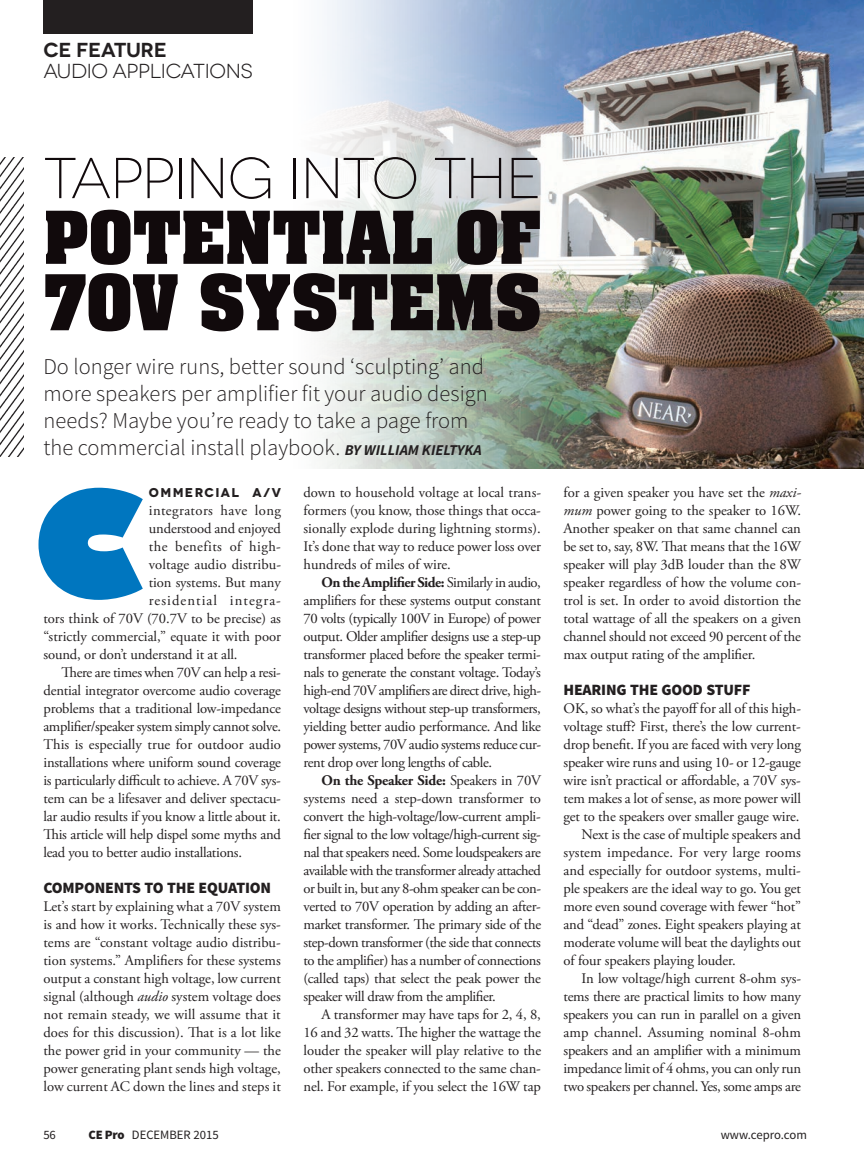
<style>
.page{position:relative;width:864px;height:1168px;background:#fff}
.page>*{position:absolute;margin:0;border:0;box-sizing:border-box;transform-origin:0 0}
.t1{font:800 145.8px "Gill Sans";color:#0076bf}
.t2{font:700 65.4px "Aachen";color:#110a0c}
.t3{font:700 61.95px "Aachen";letter-spacing:.005em;color:#110a0c}
.t4{font:300 57.45px "Novecentowide";letter-spacing:-.025em;color:#110a0c}
.t5{font:300 22.5px/27px "Source Sans Pro";color:#231f20}
.t6{font:20.25px "Novecentowide";letter-spacing:-.015em;color:#231f20}
.t7{font:600 20.25px "Novecentowide";letter-spacing:-.01em;color:#231f20}
.t8{font:900 15.75px "Source Sans Pro";letter-spacing:-.015em;color:#231f20}
.t9{font:14.7px/18px "Adobe Garamond Pro";letter-spacing:-.01em;color:#231f20;text-align:justify}
.t10{font:14.7px "Adobe Garamond Pro";letter-spacing:.01em;color:#231f20}
.t11{font:14.7px "Adobe Garamond Pro";letter-spacing:.025em;color:#231f20}
.t12{font:14.7px "Adobe Garamond Pro";letter-spacing:.07em;color:#231f20}
.t13{font:14.7px "Adobe Garamond Pro";letter-spacing:.03em;color:#231f20}
.t14{font:12.75px "Source Sans Pro";color:#231f20}
.t15{font:700 12.75px "Novecentowide";letter-spacing:.105em;color:#231f20}
.s1{font-weight:700;font-style:italic;font-size:15px}
.s2{font-style:italic}
.s3{font-weight:700}
.s4{font-weight:900}
</style>
<div class="page">
<img style="left:322px;top:0;width:542px;height:468px">
<img style="left:0;top:157px;width:23px;height:299px">
<div style="left:43px;top:0;width:210px;height:34px;background:#231f20"></div>
<h3 class="t7" style="left:43px;top:37px;width:125px">CE FEATURE</h3>
<h3 class="t6" style="left:43px;top:60px;width:211px">AUDIO APPLICATIONS</h3>
<h3 class="t4" style="left:43px;top:145px;width:499px">TAPPING INTO THE</h3>
<h3 class="t3" style="left:43px;top:193px;width:498px">POTENTIAL OF</h3>
<h2 class="t2" style="left:43px;top:255px;width:500px">70V SYSTEMS</h2>
<h3 class="t5" style="left:43px;top:353px;width:446px">Do longer wire runs, better sound ‘sculpting’ and more speakers per amplifier fit your audio design needs? Maybe you’re ready to take a page from the commercial install playbook. <span class="s1">BY WILLIAM KIELTYKA</span></h3>
<h1 class="t1" style="left:31px;top:430px;width:115px">C</h1>
<p class="t15" style="left:149px;top:484px;width:134px">OMMERCIAL A/V</p>
<p class="t11" style="left:149px;top:501px;width:134px">integrators have long</p>
<p class="t9" style="left:149px;top:519px;width:133px">understood and enjoyed</p>
<p class="t13" style="left:149px;top:537px;width:134px">the benefits of high-</p>
<p class="t9" style="left:149px;top:555px;width:134px">voltage audio distribu-</p>
<p class="t9" style="left:149px;top:573px;width:134px">tion systems. But many</p>
<p class="t12" style="left:149px;top:591px;width:134px">residential integra-</p>
<p class="t9" style="left:43px;top:609px;width:239px">tors think of 70V (70.7V to be precise) as</p>
<p class="t9" style="left:43px;top:627px;width:239px">“strictly commercial,” equate it with poor</p>
<p class="t9" style="left:43px;top:645px;width:196px">sound, or don’t understand it at all.</p>
<p class="t9" style="left:61px;top:663px;width:221px">There are times when 70V can help a resi-</p>
<p class="t9" style="left:43px;top:681px;width:239px">dential integrator overcome audio coverage</p>
<p class="t9" style="left:43px;top:699px;width:239px">problems that a traditional low-impedance</p>
<p class="t9" style="left:43px;top:717px;width:239px">amplifier/speaker system simply cannot solve.</p>
<p class="t9" style="left:43px;top:735px;width:239px">This is especially true for outdoor audio</p>
<p class="t9" style="left:43px;top:753px;width:239px">installations where uniform sound coverage</p>
<p class="t9" style="left:43px;top:771px;width:239px">is particularly difficult to achieve. A 70V sys-</p>
<p class="t9" style="left:43px;top:789px;width:239px">tem can be a lifesaver and deliver spectacu-</p>
<p class="t9" style="left:43px;top:807px;width:239px">lar audio results if you know a little about it.</p>
<p class="t9" style="left:43px;top:825px;width:239px">This article will help dispel some myths and</p>
<p class="t9" style="left:43px;top:843px;width:200px">lead you to better audio installations.</p>
<p class="t8" style="left:43px;top:877px;width:229px">COMPONENTS TO THE EQUATION</p>
<p class="t9" style="left:43px;top:897px;width:239px">Let’s start by explaining what a 70V system is and how it works. Technically these sys&shy;tems are “constant voltage audio distribu&shy;tion systems.” Amplifiers for these systems output a constant high voltage, low current signal (although <span class="s2">audio</span> system voltage does not remain steady, we will assume that it does for this discussion). That is a lot like the power grid in your community — the power generating plant sends high voltage, low current AC down the lines and steps it</p>
<p class="t9" style="left:303px;top:483px;width:239px">down to household voltage at local trans&shy;formers (you know, those things that occa&shy;sionally explode during lightning storms).<br>It’s done that way to reduce power loss over hundreds of miles of wire.</p>
<p class="t9" style="left:303px;top:573px;width:239px;text-indent:18px"><span class="s3">On the Amplifier Side:</span> Similarly in audio, amplifiers for these systems output constant 70 volts (typically 100V in Europe) of power output. Older amplifier designs use a step-up transformer placed before the speaker termi&shy;nals to generate the constant voltage. Today’s high-end 70V amplifiers are direct drive, high&shy;voltage designs without step-up transformers, yielding better audio performance. And like power systems, 70V audio systems reduce cur&shy;rent drop over long lengths of cable.</p>
<p class="t9" style="left:303px;top:771px;width:239px;text-indent:18px"><span class="s3">On the Speaker Side:</span> Speakers in 70V systems need a step-down transformer to convert the high-voltage/low-current ampli&shy;fier signal to the low voltage/high-current sig&shy;nal that speakers need. Some loudspeakers are available with the transformer already attached or built in, but any 8-ohm speaker can be con&shy;verted to 70V operation by adding an after&shy;market transformer. The primary side of the step-down transformer (the side that connects to the amplifier) has a number of connections (called taps) that select the peak power the speaker will draw from the amplifier.</p>
<p class="t9" style="left:303px;top:1005px;width:239px;text-indent:18px">A transformer may have taps for 2, 4, 8, 16 and 32 watts. The higher the wattage the louder the speaker will play relative to the other speakers connected to the same chan&shy;nel. For example, if you select the 16W tap</p>
<p class="t9" style="left:563px;top:483px;width:239px">for a given speaker you have set the <span class="s2">maxi&shy;mum</span> power going to the speaker to 16W.<br>Another speaker on that same channel can be set to, say, 8W. That means that the 16W speaker will play 3dB louder than the 8W speaker regardless of how the volume con&shy;trol is set. In order to avoid distortion the total wattage of all the speakers on a given channel should not exceed 90 percent of the max output rating of the amplifier.</p>
<p class="t8" style="left:563px;top:679px;width:188px">HEARING THE GOOD STUFF</p>
<p class="t9" style="left:563px;top:699px;width:239px">OK, so what’s the payoff for all of this high-</p>
<p class="t9" style="left:563px;top:717px;width:239px">voltage stuff? First, there’s the low current-</p>
<p class="t9" style="left:563px;top:735px;width:239px">drop benefit. If you are faced with very long</p>
<p class="t9" style="left:563px;top:753px;width:239px">speaker wire runs and using 10- or 12-gauge</p>
<p class="t9" style="left:563px;top:771px;width:239px">wire isn’t practical or affordable, a 70V sys-</p>
<p class="t9" style="left:563px;top:789px;width:239px">tem makes a lot of sense, as more power will</p>
<p class="t9" style="left:563px;top:807px;width:237px">get to the speakers over smaller gauge wire.</p>
<p class="t9" style="left:581px;top:825px;width:221px">Next is the case of multiple speakers and</p>
<p class="t10" style="left:563px;top:843px;width:239px">system impedance. For very large rooms</p>
<p class="t9" style="left:563px;top:861px;width:239px">and especially for outdoor systems, multi-</p>
<p class="t9" style="left:563px;top:879px;width:239px">ple speakers are the ideal way to go. You get</p>
<p class="t9" style="left:563px;top:897px;width:239px">more even sound coverage with fewer “hot”</p>
<p class="t9" style="left:563px;top:915px;width:239px">and “dead” zones. Eight speakers playing at</p>
<p class="t9" style="left:563px;top:933px;width:239px">moderate volume will beat the daylights out</p>
<p class="t9" style="left:563px;top:951px;width:174px">of four speakers playing louder.</p>
<p class="t9" style="left:581px;top:969px;width:221px">In low voltage/high current 8-ohm sys-</p>
<p class="t9" style="left:563px;top:987px;width:239px">tems there are practical limits to how many</p>
<p class="t9" style="left:563px;top:1005px;width:239px">speakers you can run in parallel on a given</p>
<p class="t9" style="left:563px;top:1023px;width:239px">amp channel. Assuming nominal 8-ohm</p>
<p class="t9" style="left:563px;top:1041px;width:239px">speakers and an amplifier with a minimum</p>
<p class="t9" style="left:563px;top:1059px;width:239px">impedance limit of 4 ohms, you can only run</p>
<p class="t9" style="left:563px;top:1077px;width:239px">two speakers per channel. Yes, some amps are</p>
<p class="t14" style="left:43px;top:1127px;width:14px">56</p>
<p class="t14" style="left:88px;top:1127px;width:132px"><span class="s4">CE Pro</span> DECEMBER 2015</p>
<p class="t14" style="left:721px;top:1127px;width:88px">www.cepro.com</p>
</div>
